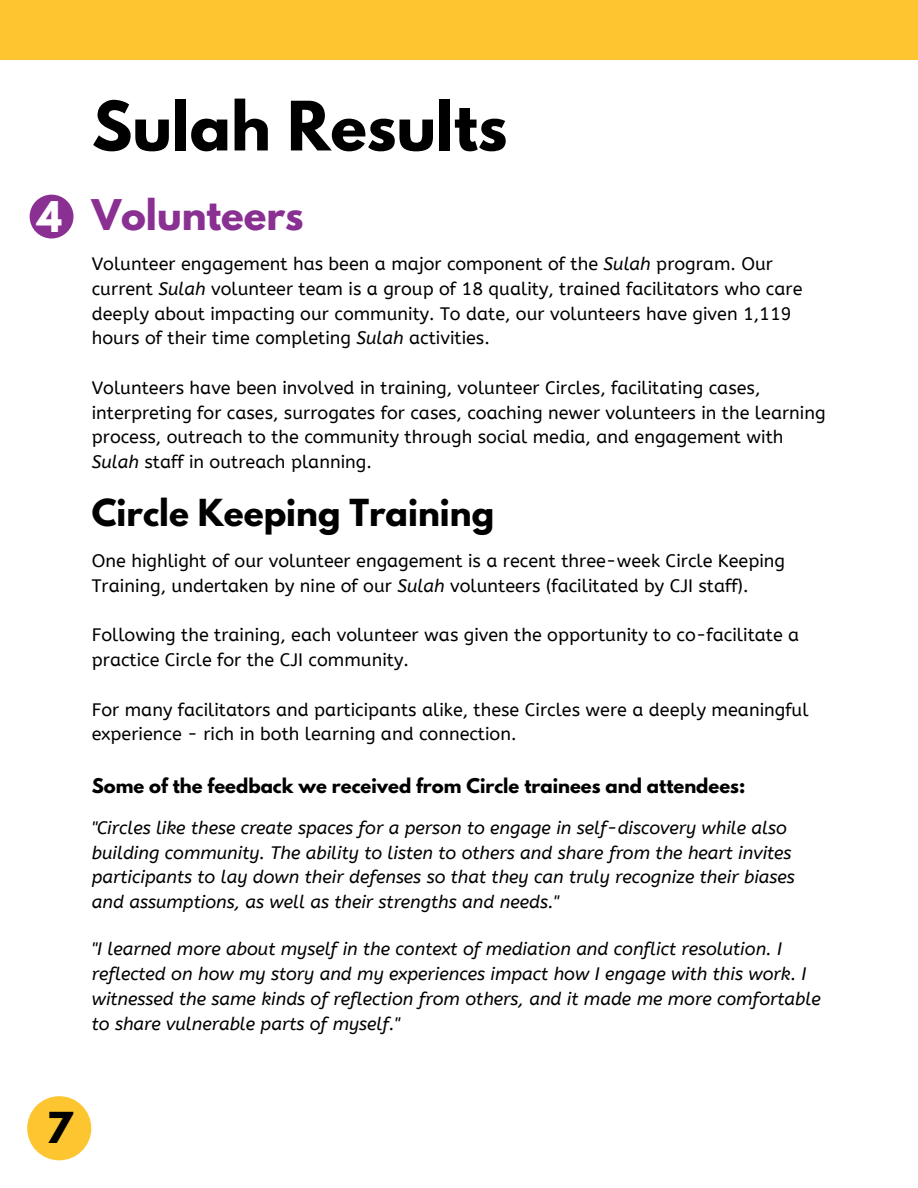
<style>
.page{position:relative;width:918px;height:1188px;background:#fff}
.page>*{position:absolute;margin:0;border:0;box-sizing:border-box;transform-origin:0 0}
.t1{font:700 60.3px "League Spartan";color:#000}
.t2{font:700 37.8px "League Spartan";color:#000}
.t3{font:700 37.5px "League Spartan";color:#893092}
.t4{font:700 37.5px "League Spartan";color:#fff}
.t5{font:700 33px "League Spartan";color:#000}
.t6{font:18px/24.8px "A Bee Zee";color:#000}
.t7{font:italic 18px/24.8px "A Bee Zee";color:#000}
.t8{font:700 18px "League Spartan";color:#000}
.s1{font-style:italic}
</style>
<div class="page">
<div style="left:0;top:0;width:918px;height:60px;background:#fdc52f"></div>
<div style="left:30px;top:195px;width:44px;height:44px;background:#893092;border-radius:50%"></div>
<div style="left:27px;top:1096px;width:64px;height:64px;background:#fdc52f;border-radius:50%"></div>
<p class="t4" style="left:37px;top:199px;width:26px">4</p>
<p class="t1" style="left:92px;top:96px;width:417px">Sulah Results</p>
<p class="t3" style="left:92px;top:196px;width:213px">Volunteers</p>
<p class="t6" style="left:92px;top:252px;width:712px">Volunteer engagement has been a major component of the <span class="s1">Sulah</span> program. Our current <span class="s1">Sulah</span> volunteer team is a group of 18 quality, trained facilitators who care deeply about impacting our community. To date, our volunteers have given 1,119 hours of their time completing <span class="s1">Sulah</span> activities.</p>
<p class="t6" style="left:92px;top:376px;width:735px">Volunteers have been involved in training, volunteer Circles, facilitating cases, interpreting for cases, surrogates for cases, coaching newer volunteers in the learning process, outreach to the community through social media, and engagement with <span class="s1">Sulah</span> staff in outreach planning.</p>
<p class="t5" style="left:92px;top:496px;width:404px">Circle Keeping Training</p>
<p class="t6" style="left:92px;top:549px;width:695px">One highlight of our volunteer engagement is a recent three-week Circle Keeping<br>Training, undertaken by nine of our <span class="s1">Sulah</span> volunteers (facilitated by CJI staff).</p>
<p class="t6" style="left:92px;top:623px;width:709px">Following the training, each volunteer was given the opportunity to co-facilitate a practice Circle for the CJI community.</p>
<p class="t6" style="left:92px;top:697px;width:718px">For many facilitators and participants alike, these Circles were a deeply meaningful experience - rich in both learning and connection.</p>
<p class="t8" style="left:92px;top:776px;width:655px">Some of the feedback we received from Circle trainees and attendees:</p>
<p class="t7" style="left:92px;top:816px;width:705px">"Circles like these create spaces for a person to engage in self-discovery while also building community. The ability to listen to others and share from the heart invites participants to lay down their defenses so that they can truly recognize their biases and assumptions, as well as their strengths and needs."</p>
<p class="t7" style="left:92px;top:937px;width:730px">"I learned more about myself in the context of mediation and conflict resolution. I reflected on how my story and my experiences impact how I engage with this work. I witnessed the same kinds of reflection from others, and it made me more comfortable to share vulnerable parts of myself."</p>
<p class="t2" style="left:47px;top:1109px;width:27px">7</p>
</div>
